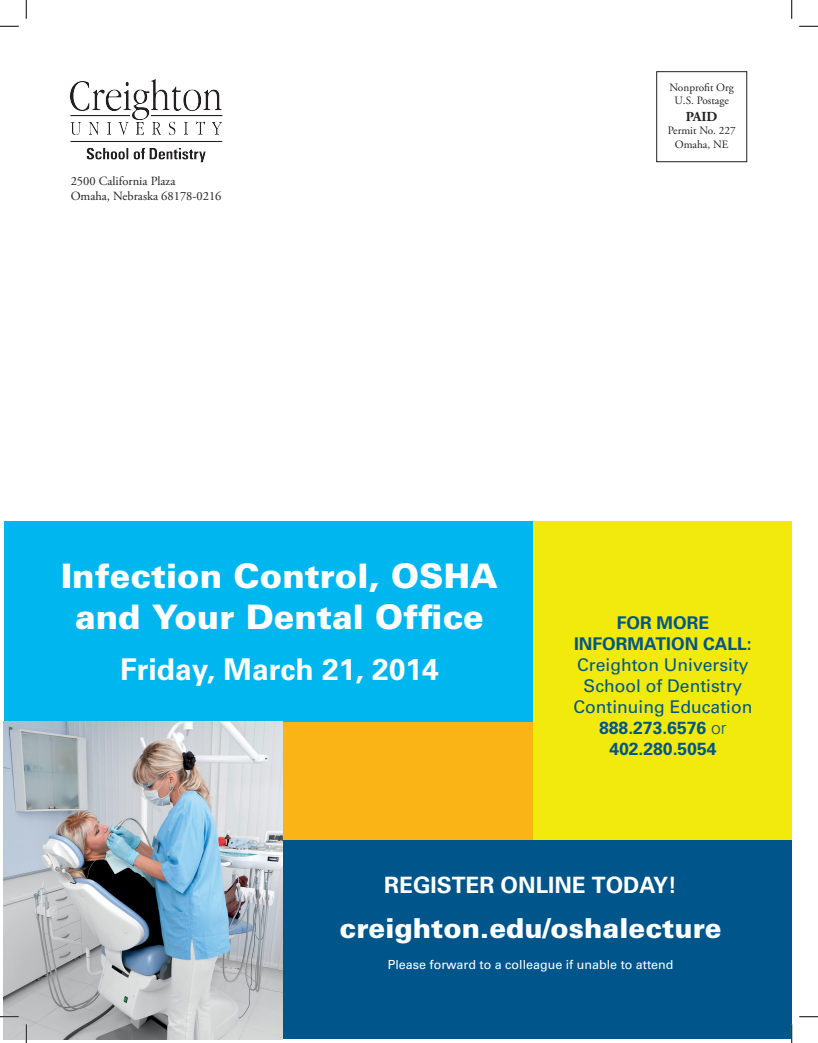
<style>
.page{position:relative;width:818px;height:1043px;background:#fff}
.page>*{position:absolute;margin:0;border:0;box-sizing:border-box;transform-origin:0 0}
.t1{font:900 33.75px/40.5px "Univers";color:#fff;text-align:center}
.ParaStyle02__Leading{font:700 30px "Univers";color:#fff}
.t2{font:900 27.5px "Univers";color:#fff}
.t3{font:700 22.5px "Univers";color:#fff}
.t4{font:17.5px "Univers";color:#00568a}
.t5{font:700 17.5px/21px "Univers";color:#00568a;text-align:center}
.t6{font:700 13.75px "Adobe Garamond Pro";color:#231f20}
.t7{font:12.5px "Adobe Garamond Pro";color:#231f20}
.t8{font:12.5px "Univers";color:#fff}
.t9{font:11.25px "Adobe Garamond Pro";color:#231f20}
.s1{font-weight:300}
</style>
<div class="page">
<div style="left:4px;top:521px;width:556px;height:222px;background:#00b6ef"></div>
<div style="left:282px;top:721px;width:267px;height:119px;background:#fbb416"></div>
<div style="left:532px;top:521px;width:259px;height:333px;background:#f2ea0c"></div>
<div style="left:282px;top:840px;width:509px;height:199px;background:#00568a"></div>
<div style="left:656px;top:71px;width:91px;height:91px;border:1px solid #231f20"></div>
<img style="left:71px;top:79px;width:152px;height:84px">
<img style="left:4px;top:721px;width:278px;height:318px">
<svg style="left:0;top:25px;width:19px;height:2px"></svg>
<svg style="left:799px;top:25px;width:19px;height:2px"></svg>
<svg style="left:0;top:1015px;width:19px;height:2px"></svg>
<svg style="left:799px;top:1016px;width:19px;height:1px"></svg>
<svg style="left:25px;top:0;width:2px;height:19px"></svg>
<svg style="left:25px;top:1024px;width:2px;height:18px"></svg>
<svg style="left:791px;top:0;width:1px;height:19px"></svg>
<svg style="left:790px;top:1024px;width:2px;height:18px"></svg>
<p class="t7" style="left:71px;top:173px;width:106px">2500 California Plaza</p>
<p class="t7" style="left:71px;top:188px;width:152px">Omaha, Nebraska 68178-0216</p>
<p class="t9" style="left:669px;top:80px;width:66px">Nonprofit Org</p>
<p class="t9" style="left:674px;top:94px;width:56px">U.S. Postage</p>
<p class="t6" style="left:686px;top:108px;width:33px">PAID</p>
<p class="t9" style="left:667px;top:124px;width:70px">Permit No. 227</p>
<p class="t9" style="left:674px;top:137px;width:55px">Omaha, NE</p>
<p class="t1" style="left:61px;top:556px;width:438px">Infection Control, OSHA and Your Dental Office</p>
<p class="ParaStyle02__Leading" style="left:120px;top:652px;width:320px">Friday, March 21, 2014</p>
<p class="t5" style="left:616px;top:612px;width:94px">FOR MORE</p>
<p class="t5" style="left:574px;top:633px;width:179px">INFORMATION CALL:</p>
<p class="t4" style="left:577px;top:654px;width:173px">Creighton University</p>
<p class="t4" style="left:583px;top:675px;width:160px">School of Dentistry</p>
<p class="t4" style="left:573px;top:696px;width:180px">Continuing Education</p>
<p class="t5" style="left:599px;top:717px;width:129px">888.273.6576 <span class="s1">or<br></span>402.280.5054</p>
<p class="t3" style="left:384px;top:872px;width:294px">REGISTER ONLINE TODAY!</p>
<p class="t2" style="left:339px;top:910px;width:383px">creighton.edu/oshalecture</p>
<p class="t8" style="left:388px;top:957px;width:287px">Please forward to a colleague if unable to attend</p>
</div>
